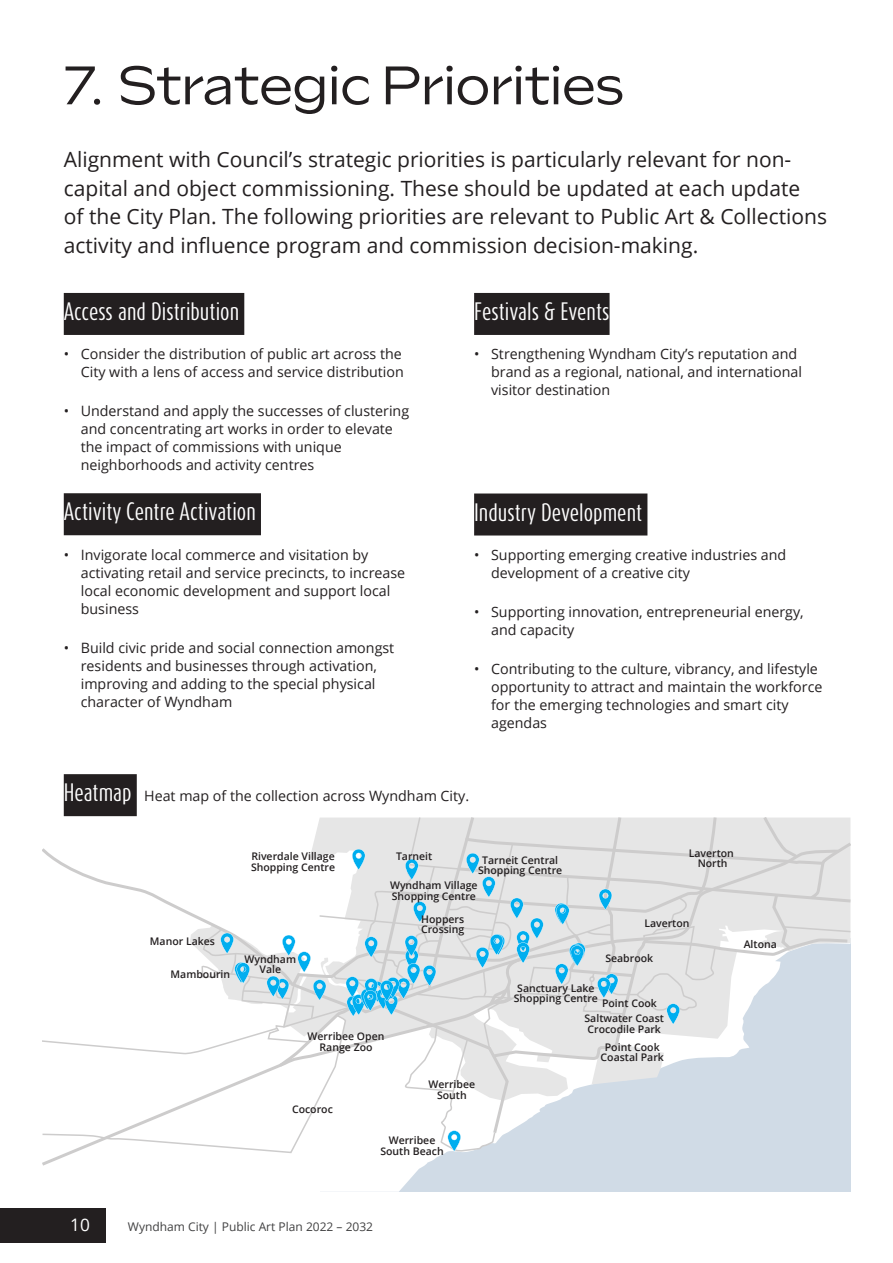
<style>
.page{position:relative;width:893px;height:1263px;background:#fff}
.page>*{position:absolute;margin:0;border:0;box-sizing:border-box;transform-origin:0 0}
._1_Heading{font:54px "Sculpin";letter-spacing:-.02em;color:#231f20}
.intro_text{font:21px/28.5px "Open Sans";color:#231f20}
._2_Subhead_in_block{font:21px "Dax Compact Pro";color:#fff}
.t1{font:17.25px "Open Sans";color:#fff}
.bullets_last_line{font:14.25px/18px "Open Sans";color:#231f20}
._2_Subhead_in_block-2{font:14.25px "Open Sans";color:#231f20}
.t2{font:12px "Open Sans";color:#414142}
.t3{font:600 10.5px/10.5px "Open Sans";color:#231f20;text-align:center}
.s1{font-family:"Dax Compact Pro";font-size:21px;color:#fff}
</style>
<div class="page">
<div style="left:0;top:1208px;width:106px;height:34px;background:#231f20"></div>
<div style="left:64px;top:293px;width:180px;height:42px;background:#231f20"></div>
<div style="left:64px;top:493px;width:197px;height:42px;background:#231f20"></div>
<div style="left:474px;top:293px;width:136px;height:42px;background:#231f20"></div>
<div style="left:474px;top:493px;width:173px;height:42px;background:#231f20"></div>
<svg style="left:320px;top:1154px;width:530px;height:38px;fill:#d0dbe6"></svg>
<svg style="left:43px;top:1154px;width:798px;height:13px"></svg>
<svg style="left:43px;top:817px;width:807px;height:337px"></svg>
<div style="left:64px;top:774px;width:73px;height:42px;background:#231f20"></div>
<p class="_1_Heading" style="left:64px;top:54px;width:562px">7. Strategic Priorities</p>
<p class="intro_text" style="left:64px;top:145px;width:765px">Alignment with Council’s strategic priorities is particularly relevant for non&shy;capital and object commissioning. These should be updated at each update<br>of the City Plan. The following priorities are relevant to Public Art &amp; Collections activity and influence program and commission decision-making.</p>
<p class="_2_Subhead_in_block" style="left:64px;top:297px;width:177px">Access and Distribution</p>
<p class="bullets_last_line" style="left:64px;top:345px;width:342px;text-align:right">• Consider the distribution of public art across the<br>City with a lens of access and service distribution</p>
<p class="bullets_last_line" style="left:81px;top:402px;width:330px;text-indent:-17px">• Understand and apply the successes of clustering and concentrating art works in order to elevate the impact of commissions with unique neighborhoods and activity centres</p>
<p class="_2_Subhead_in_block" style="left:64px;top:498px;width:194px">Activity Centre Activation</p>
<p class="bullets_last_line" style="left:81px;top:545px;width:326px;text-indent:-17px">• Invigorate local commerce and visitation by activating retail and service precincts, to increase local economic development and support local business</p>
<p class="bullets_last_line" style="left:81px;top:638px;width:315px;text-indent:-17px">• Build civic pride and social connection amongst residents and businesses through activation, improving and adding to the special physical character of Wyndham</p>
<p class="_2_Subhead_in_block" style="left:474px;top:297px;width:137px">Festivals &amp; Events</p>
<p class="bullets_last_line" style="left:491px;top:345px;width:312px;text-indent:-17px">• Strengthening Wyndham City’s reputation and brand as a regional, national, and international visitor destination</p>
<p class="_2_Subhead_in_block" style="left:474px;top:498px;width:170px">Industry Development</p>
<p class="bullets_last_line" style="left:491px;top:545px;width:297px;text-indent:-17px">• Supporting emerging creative industries and development of a creative city</p>
<p class="bullets_last_line" style="left:491px;top:602px;width:314px;text-indent:-17px">• Supporting innovation, entrepreneurial energy, and capacity</p>
<p class="bullets_last_line" style="left:491px;top:660px;width:333px;text-indent:-17px">• Contributing to the culture, vibrancy, and lifestyle opportunity to attract and maintain the workforce for the emerging technologies and smart city agendas</p>
<p class="_2_Subhead_in_block-2" style="left:64px;top:786px;width:407px"><span class="s1">Heatmap</span> Heat map of the collection across Wyndham City.</p>
<p class="t3" style="left:150px;top:935px;width:67px">Manor Lakes</p>
<p class="t3" style="left:171px;top:969px;width:61px">Mambourin</p>
<p class="t3" style="left:251px;top:851px;width:86px;text-align:left">Riverdale Village<br>Shopping Centre</p>
<p class="t3" style="left:478px;top:855px;width:86px">Tarneit Central<br>Shopping Centre</p>
<p class="t3" style="left:390px;top:880px;width:89px;text-align:left">Wyndham Village<br>Shopping Centre</p>
<p class="t3" style="left:396px;top:851px;width:38px">Tarneit</p>
<p class="t3" style="left:689px;top:847px;width:47px">Laverton<br>North</p>
<p class="t3" style="left:421px;top:913px;width:45px;text-align:left">Hoppers<br>Crossing</p>
<p class="t3" style="left:644px;top:918px;width:47px">Laverton</p>
<p class="t3" style="left:244px;top:953px;width:53px">Wyndham<br>Vale</p>
<p class="t3" style="left:605px;top:953px;width:49px">Seabrook</p>
<p class="t3" style="left:308px;top:1031px;width:78px">Werribee Open<br>Range Zoo</p>
<p class="t3" style="left:292px;top:1104px;width:42px">Cocoroc</p>
<p class="t3" style="left:429px;top:1079px;width:48px">Werribee<br>South</p>
<p class="t3" style="left:380px;top:1135px;width:65px">Werribee<br>South Beach</p>
<p class="t3" style="left:514px;top:982px;width:86px">Sanctuary Lake<br>Shopping Centre</p>
<p class="t3" style="left:584px;top:995px;width:81px;line-height:15.8px;text-align:left;text-indent:18px">Point Cook<br>Saltwater Coast</p>
<p class="t3" style="left:587px;top:1020px;width:75px;line-height:17.9px;text-align:right">Crocodile Park<br>Point Cook</p>
<p class="t3" style="left:601px;top:1052px;width:65px">Coastal Park</p>
<p class="t3" style="left:744px;top:939px;width:35px">Altona</p>
<p class="t1" style="left:70px;top:1213px;width:21px">10</p>
<p class="t2" style="left:128px;top:1219px;width:247px">Wyndham City | Public Art Plan 2022 – 2032</p>
</div>
